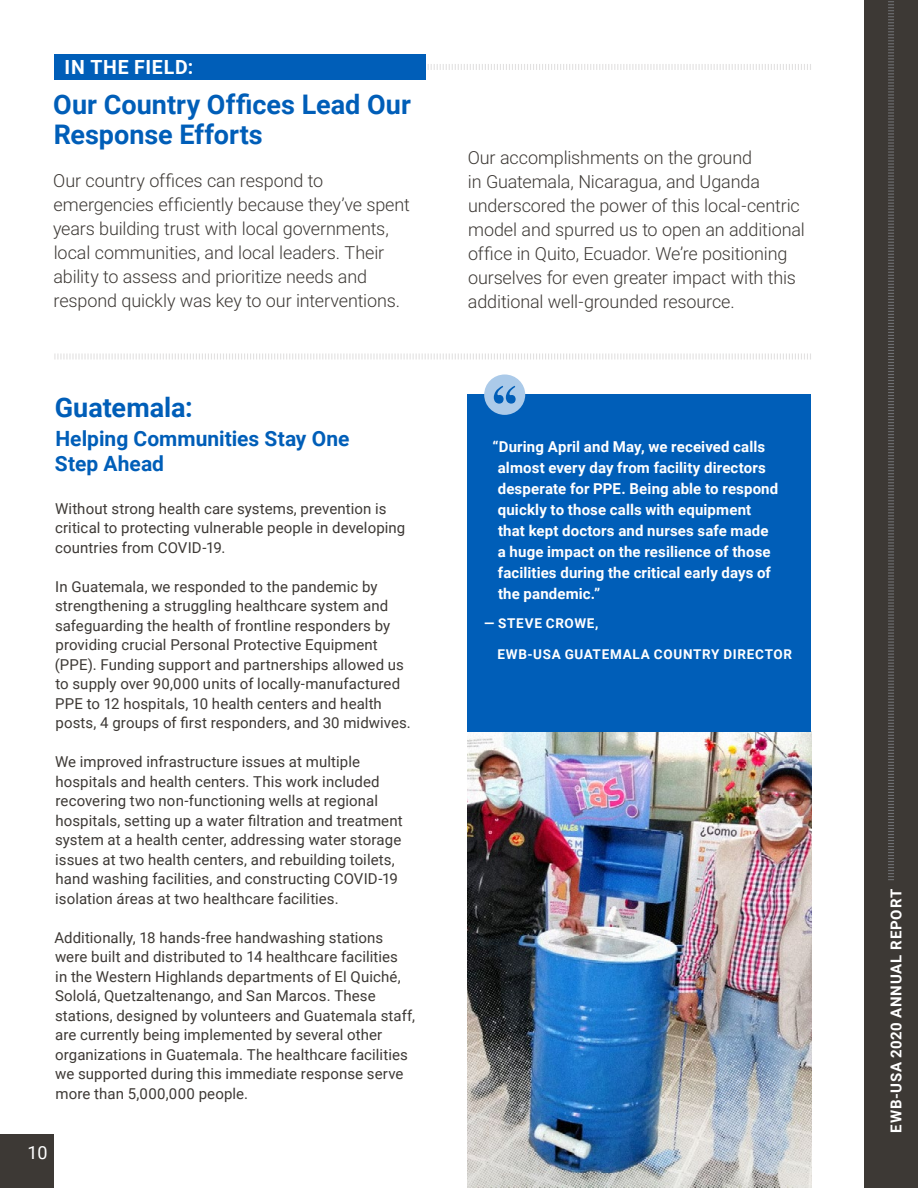
<style>
.page{position:relative;width:918px;height:1188px;background:#fff}
.page>*{position:absolute;margin:0;border:0;box-sizing:border-box;transform-origin:0 0}
.t1{font:700 27px/30px "Roboto";color:#005eb8}
.t2{font:700 21px/25.5px "Roboto";color:#005eb8}
.t3{font:700 19.5px "Roboto";letter-spacing:.04em;color:#fff}
.t4{font:300 18px/24px "Roboto";letter-spacing:-.01em;color:#3d3935}
.t5{font:18px "Roboto";color:#fff}
.t6{font:15px/19.5px "Roboto";letter-spacing:.005em;color:#3d3935}
.t7{font:700 15px/21px "Roboto";letter-spacing:.01em;color:#fff}
.t8{font:700 15px "Roboto";letter-spacing:.055em;color:#fff}
.t9{font:700 13.5px "Roboto";letter-spacing:.05em;color:#fff}
</style>
<div class="page">
<svg style="left:54px;top:63px;width:757px;height:8px"></svg>
<img style="left:468px;top:732px;width:343px;height:456px">
<div style="left:0;top:1134px;width:54px;height:54px;background:#3d3935"></div>
<div style="left:468px;top:395px;width:343px;height:337px;background:#005eb8"></div>
<div style="left:484px;top:374px;width:41px;height:41px;background:#abcae9;border-radius:50%"></div>
<svg style="left:54px;top:353px;width:757px;height:7px"></svg>
<div style="left:55px;top:54px;width:371px;height:26px;background:#005eb8"></div>
<svg style="left:494px;top:386px;width:22px;height:18px"></svg>
<div style="left:864px;top:0;width:54px;height:1188px;background:#3d3935"></div>
<svg style="left:888px;top:1px;width:6px;height:880px"></svg>
<h3 class="t3" style="left:65px;top:53px;width:130px">IN THE FIELD:</h3>
<h1 class="t1" style="left:53px;top:89px;width:359px">Our Country Offices Lead Our<br>Response Efforts</h1>
<p class="t4" style="left:53px;top:168px;width:358px">Our country offices can respond to emergencies efficiently because they’ve spent years building trust with local governments, local communities, and local leaders. Their ability to assess and prioritize needs and respond quickly was key to our interventions.</p>
<h1 class="t1" style="left:55px;top:391px;width:140px">Guatemala:</h1>
<h2 class="t2" style="left:55px;top:425px;width:296px">Helping Communities Stay One<br>Step Ahead</h2>
<p class="t6" style="left:55px;top:498px;width:352px">Without strong health care systems, prevention is critical to protecting vulnerable people in developing countries from COVID-19.</p>
<p class="t6" style="left:55px;top:576px;width:358px">In Guatemala, we responded to the pandemic by strengthening a struggling healthcare system and safeguarding the health of frontline responders by providing crucial Personal Protective Equipment (PPE). Funding support and partnerships allowed us to supply over 90,000 units of locally-manufactured PPE to 12 hospitals, 10 health centers and health posts, 4 groups of first responders, and 30 midwives.</p>
<p class="t6" style="left:55px;top:751px;width:349px">We improved infrastructure issues at multiple hospitals and health centers. This work included recovering two non-functioning wells at regional hospitals, setting up a water filtration and treatment system at a health center, addressing water storage issues at two health centers, and rebuilding toilets, hand washing facilities, and constructing COVID-19 isolation áreas at two healthcare facilities.</p>
<p class="t6" style="left:54px;top:927px;width:362px">Additionally, 18 hands-free handwashing stations were built and distributed to 14 healthcare facilities<br>in the Western Highlands departments of El Quiché, Sololá, Quetzaltenango, and San Marcos. These stations, designed by volunteers and Guatemala staff, are currently being implemented by several other organizations in Guatemala. The healthcare facilities we supported during this immediate response serve more than 5,000,000 people.</p>
<p class="t5" style="left:28px;top:1140px;width:21px">10</p>
<p class="t4" style="left:468px;top:145px;width:339px">Our accomplishments on the ground<br>in Guatemala, Nicaragua, and Uganda underscored the power of this local-centric model and spurred us to open an additional office in Quito, Ecuador. We’re positioning ourselves for even greater impact with this additional well-grounded resource.</p>
<p class="t7" style="left:498px;top:436px;width:282px;text-indent:-5px">“During April and May, we received calls almost every day from facility directors desperate for PPE. Being able to respond quickly to those calls with equipment that kept doctors and nurses safe made a huge impact on the resilience of those facilities during the critical early days of the pandemic.”</p>
<p class="t9" style="left:484px;top:613px;width:116px">— STEVE CROWE,</p>
<p class="t9" style="left:497px;top:644px;width:296px">EWB-USA GUATEMALA COUNTRY DIRECTOR</p>
<p class="t8" style="left:886px;top:1133px;width:246px;rotate:-90deg">EWB-USA 2020 ANNUAL REPORT</p>
</div>
